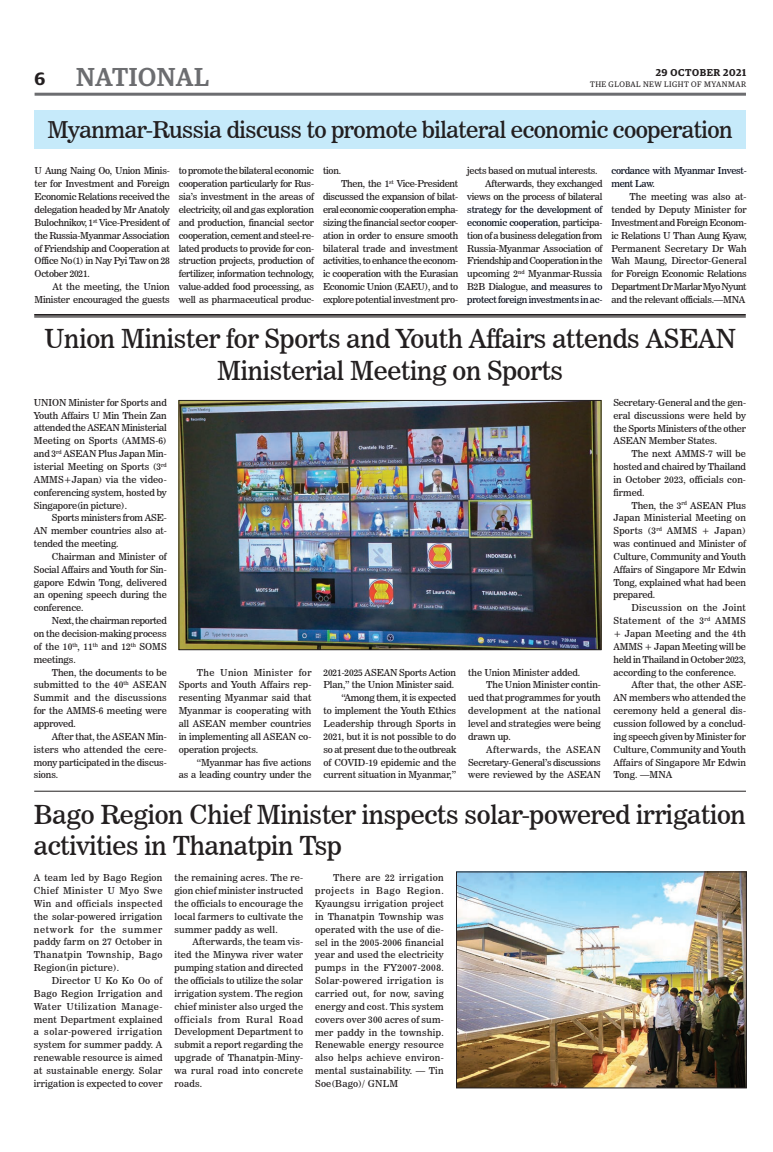
<style>
.page{position:relative;width:773px;height:1152px;background:#fff}
.page>*{position:absolute;margin:0;border:0;box-sizing:border-box;transform-origin:0 0}
.t1{font:26px/31.2px "News 706 BT Roman C";letter-spacing:-.01em;color:#231f20;text-align:center}
.t2{font:500 26px "Guardian Egyp";letter-spacing:.02em;color:#6c6d70}
.t3{font:23px "News 706 BT Roman C";letter-spacing:-.02em;color:#231f20}
.t4{font:600 18px "Guardian Egyp";color:#231f20}
.t5{font:600 10px "Guardian Egyp";letter-spacing:.06em;color:#231f20}
.t6{font:9.5px/12.9px "News 706 BT Roman C";letter-spacing:-.01em;color:#231f20;text-align:justify}
.t7{font:9.5px/12.9px "News 706 BT Roman C";letter-spacing:-.025em;color:#0a1020}
.t8{font:9.5px "News 706 BT Roman C";letter-spacing:-.03em;color:#231f20}
.t9{font:9.5px "News 706 BT Roman C";letter-spacing:-.045em;color:#231f20}
.t10{font:9.5px "News 706 BT Roman C";letter-spacing:.025em;color:#231f20}
.t11{font:9.5px "News 706 BT Roman C";letter-spacing:.035em;color:#231f20}
.t12{font:8px "Guardian Egyp";letter-spacing:.06em;color:#231f20}
.s1{color:#0a1020}
</style>
<div class="page">
<hr style="left:35px;top:93px;width:711px;height:3px;background:#6c6d70">
<div style="left:35px;top:110px;width:710px;height:39px;background:#c6eafa"></div>
<hr style="left:34px;top:314px;width:711px;height:1px;background:#231f20">
<hr style="left:34px;top:316px;width:711px;height:1px;background:#231f20">
<hr style="left:34px;top:317px;width:711px;height:1px;background:#231f20">
<img style="left:181px;top:402px;width:418px;height:246px">
<div style="left:179px;top:400px;width:422px;height:250px;border:1px solid #231f20"></div>
<hr style="left:34px;top:791px;width:712px;height:1px;background:#231f20">
<img style="left:458px;top:874px;width:286px;height:212px">
<div style="left:456px;top:872px;width:290px;height:216px;border:1px solid #231f20"></div>
<h1 class="t2" style="left:76px;top:59px;width:134px">NATIONAL</h1>
<h3 class="t4" style="left:35px;top:65px;width:12px">6</h3>
<p class="t5" style="left:655px;top:65px;width:92px">29 OCTOBER 2021</p>
<p class="t12" style="left:590px;top:79px;width:158px">THE GLOBAL NEW LIGHT OF MYANMAR</p>
<h2 class="t3" style="left:47px;top:116px;width:686px">Myanmar-Russia discuss to promote bilateral economic cooperation</h2>
<p class="t6" style="left:35px;top:165px;width:137px">U Aung Naing Oo, Union Minis&shy;ter for Investment and Foreign Economic Relations received the delegation headed by Mr Anatoly Bulochnikov, 1<sup>st</sup> Vice-President of the Russia-Myanmar Association of Friendship and Cooperation at Office No(1) in Nay Pyi Taw on 28<br>October 2021.</p>
<p class="t6" style="left:35px;top:280px;width:137px;text-align:right">At the meeting, the Union<br>Minister encouraged the guests</p>
<p class="t6" style="left:179px;top:165px;width:137px">to promote the bilateral economic cooperation particularly for Rus&shy;sia’s investment in the areas of electricity, oil and gas exploration and production, financial sector cooperation, cement and steel-re&shy;lated products to provide for con&shy;struction projects, production of fertilizer, information technology, value-added food processing, as well as pharmaceutical produc-</p>
<p class="t6" style="left:323px;top:165px;width:20px">tion.</p>
<p class="t6" style="left:341px;top:177px;width:119px">Then, the 1<sup>st</sup> Vice-President</p>
<p class="t6" style="left:323px;top:190px;width:137px">discussed the expansion of bilat-</p>
<p class="t9" style="left:323px;top:204px;width:137px">eral economic cooperation empha-</p>
<p class="t6" style="left:323px;top:216px;width:137px">sizing the financial sector cooper-</p>
<p class="t6" style="left:323px;top:229px;width:137px">ation in order to ensure smooth</p>
<p class="t6" style="left:323px;top:242px;width:137px">bilateral trade and investment</p>
<p class="t8" style="left:323px;top:255px;width:137px">activities, to enhance the econom-</p>
<p class="t6" style="left:323px;top:267px;width:137px">ic cooperation with the Eurasian</p>
<p class="t6" style="left:323px;top:280px;width:137px">Economic Union (EAEU), and to</p>
<p class="t6" style="left:323px;top:293px;width:137px">explore potential investment pro-</p>
<p class="t6" style="left:467px;top:165px;width:132px">jects based on mutual interests.</p>
<p class="t6" style="left:485px;top:177px;width:119px">Afterwards, they exchanged</p>
<p class="t6" style="left:467px;top:190px;width:137px">views on the process of bilateral</p>
<p class="t6" style="left:467px;top:203px;width:137px"><span class="s1">strategy for the development of economic cooperation</span>, participa&shy;tion of a business delegation from Russia-Myanmar Association of Friendship and Cooperation in the upcoming 2<sup>nd</sup> Myanmar-Russia B2B Dialogue<span class="s1">, and measures to protect foreign investments in ac-</span></p>
<p class="t7" style="left:611px;top:165px;width:137px">cordance with Myanmar Invest&shy;ment Law.</p>
<p class="t6" style="left:611px;top:190px;width:137px;text-indent:18px">The meeting was also at&shy;tended by Deputy Minister for Investment and Foreign Econom&shy;ic Relations U Than Aung Kyaw, Permanent Secretary Dr Wah Wah Maung, Director-General for Foreign Economic Relations Department Dr Marlar Myo Nyunt and the relevant officials.—MNA</p>
<h1 class="t1" style="left:44px;top:323px;width:693px">Union Minister for Sports and Youth Affairs attends ASEAN<br>Ministerial Meeting on Sports</h1>
<p class="t6" style="left:34px;top:396px;width:134px">UNION Minister for Sports and Youth Affairs U Min Thein Zan attended the ASEAN Ministerial Meeting on Sports (AMMS-6) and 3<sup>rd</sup> ASEAN Plus Japan Min&shy;isterial Meeting on Sports (3<sup>rd </sup>AMMS+Japan) via the video&shy;conferencing system, hosted by Singapore(in picture).</p>
<p class="t6" style="left:34px;top:511px;width:134px;text-indent:18px">Sports ministers from ASE-AN member countries also at&shy;tended the meeting.</p>
<p class="t6" style="left:34px;top:550px;width:134px;text-indent:18px">Chairman and Minister of Social Affairs and Youth for Sin&shy;gapore Edwin Tong, delivered an opening speech during the conference.</p>
<p class="t6" style="left:34px;top:614px;width:134px;text-indent:18px">Next, the chairman reported on the decision-making process of the 10<sup>th</sup>, 11<sup>th</sup> and 12<sup>th</sup> SOMS meetings.</p>
<p class="t6" style="left:34px;top:666px;width:134px;text-indent:18px">Then, the documents to be submitted to the 40<sup>th</sup> ASEAN Summit and the discussions for the AMMS-6 meeting were approved.</p>
<p class="t6" style="left:34px;top:730px;width:134px;text-indent:18px">After that, the ASEAN Min&shy;isters who attended the cere&shy;mony participated in the discus&shy;sions.</p>
<p class="t6" style="left:179px;top:666px;width:134px;text-indent:18px">The Union Minister for Sports and Youth Affairs rep&shy;resenting Myanmar said that Myanmar is cooperating with all ASEAN member countries in implementing all ASEAN co&shy;operation projects.</p>
<p class="t6" style="left:179px;top:756px;width:134px;text-align:right">“Myanmar has five actions<br>as a leading country under the</p>
<p class="t6" style="left:323px;top:666px;width:134px;text-align:right">2021-2025 ASEAN Sports Action<br>Plan,” the Union Minister said. “Among them, it is expected<br>to implement the Youth Ethics<br>Leadership through Sports in<br>2021, but it is not possible to do so at present due to the outbreak of COVID-19 epidemic and the current situation in Myanmar,”</p>
<p class="t6" style="left:468px;top:666px;width:113px">the Union Minister added.</p>
<p class="t6" style="left:486px;top:679px;width:116px">The Union Minister contin-</p>
<p class="t6" style="left:468px;top:691px;width:134px">ued that programmes for youth</p>
<p class="t10" style="left:468px;top:705px;width:134px">development at the national</p>
<p class="t6" style="left:468px;top:717px;width:134px">level and strategies were being</p>
<p class="t6" style="left:468px;top:730px;width:44px">drawn up.</p>
<p class="t11" style="left:486px;top:744px;width:116px">Afterwards, the ASEAN</p>
<p class="t6" style="left:468px;top:756px;width:134px">Secretary-General’s discussions</p>
<p class="t6" style="left:468px;top:769px;width:134px">were reviewed by the ASEAN</p>
<p class="t6" style="left:613px;top:396px;width:134px">Secretary-General and the gen&shy;eral discussions were held by the Sports Ministers of the other ASEAN Member States.</p>
<p class="t6" style="left:613px;top:447px;width:134px;text-indent:18px">The next AMMS-7 will be hosted and chaired by Thailand in October 2023, officials con&shy;firmed.</p>
<p class="t6" style="left:613px;top:499px;width:134px;text-indent:18px">Then, the 3<sup>rd</sup> ASEAN Plus Japan Ministerial Meeting on Sports (3<sup>rd</sup> AMMS + Japan) was continued and Minister of Culture, Community and Youth Affairs of Singapore Mr Edwin Tong, explained what had been prepared.</p>
<p class="t6" style="left:613px;top:601px;width:134px;text-indent:18px">Discussion on the Joint Statement of the 3<sup>rd</sup> AMMS + Japan Meeting and the 4th AMMS + Japan Meeting will be held in Thailand in October 2023, according to the conference.</p>
<p class="t6" style="left:613px;top:679px;width:134px;text-indent:18px">After that, the other ASE-AN members who attended the ceremony held a general dis&shy;cussion followed by a conclud&shy;ing speech given by Minister for Culture, Community and Youth Affairs of Singapore Mr Edwin Tong. —MNA</p>
<h1 class="t1" style="left:34px;top:799px;width:713px;text-align:left">Bago Region Chief Minister inspects solar-powered irrigation activities in Thanatpin Tsp</h1>
<p class="t6" style="left:34px;top:871px;width:130px">A team led by Bago Region Chief Minister U Myo Swe Win and officials inspected the solar-powered irrigation network for the summer paddy farm on 27 October in Thanatpin Township, Bago Region(in picture).</p>
<p class="t6" style="left:34px;top:974px;width:130px;text-indent:18px">Director U Ko Ko Oo of Bago Region Irrigation and Water Utilization Manage&shy;ment Department explained a solar-powered irrigation system for summer paddy. A renewable resource is aimed at sustainable energy. Solar irrigation is expected to cover</p>
<p class="t6" style="left:174px;top:871px;width:130px">the remaining acres. The re&shy;gion chief minister instructed the officials to encourage the local farmers to cultivate the summer paddy as well.</p>
<p class="t6" style="left:174px;top:936px;width:130px;text-indent:18px">Afterwards, the team vis&shy;ited the Minywa river water pumping station and directed the officials to utilize the solar irrigation system. The region chief minister also urged the officials from Rural Road Development Department to submit a report regarding the upgrade of Thanatpin-Miny&shy;wa rural road into concrete roads.</p>
<p class="t6" style="left:315px;top:871px;width:130px;text-indent:18px">There are 22 irrigation projects in Bago Region.<br>Kyaungsu irrigation project in Thanatpin Township was operated with the use of die&shy;sel in the 2005-2006 financial year and used the electricity pumps in the FY2007-2008.<br>Solar-powered irrigation is carried out, for now, saving energy and cost. This system covers over 300 acres of sum&shy;mer paddy in the township.<br>Renewable energy resource also helps achieve environ&shy;mental sustainability. — Tin Soe(Bago)/ GNLM</p>
</div>
